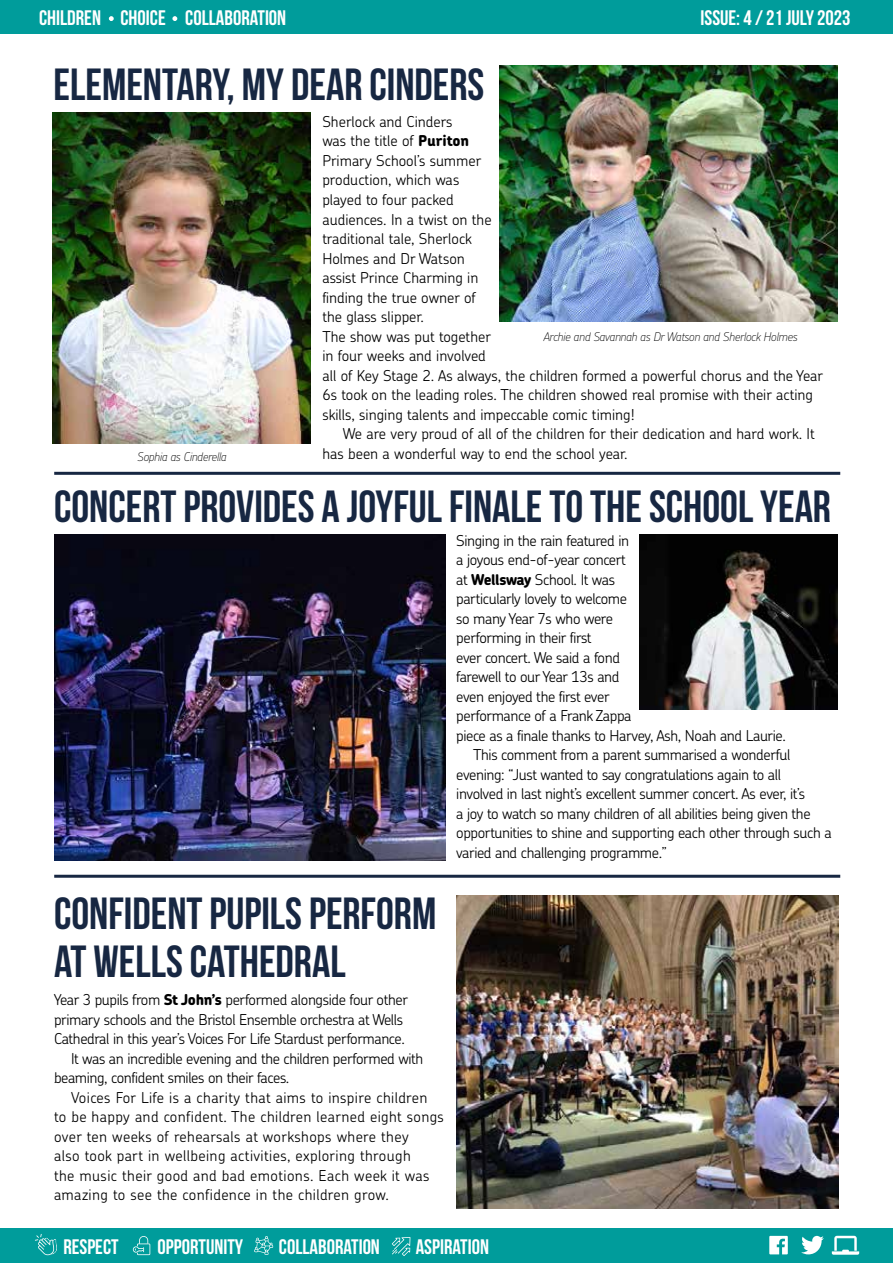
<style>
.page{position:relative;width:893px;height:1263px;background:#fff}
.page>*{position:absolute;margin:0;border:0;box-sizing:border-box;transform-origin:0 0}
.t1{font:45px/48px "Bebas Neue";color:#172742}
.t2{font:21px "Bebas Neue";color:#fff}
.t3{font:300 15px "Chevin Pro";letter-spacing:-.02em;color:#000}
.t4{font:300 15px/19.5px "Chevin Pro";color:#000}
.t5{font:300 15px "Chevin Pro";letter-spacing:.025em;color:#000}
.t6{font:italic 100 12px "Chevin Pro";letter-spacing:-.025em;color:#000}
.s1{font-weight:800}
</style>
<div class="page">
<div style="left:0;top:1229px;width:893px;height:34px;background:#009c9b"></div>
<svg style="left:35px;top:1234px;width:22px;height:21px"></svg>
<svg style="left:254px;top:1236px;width:19px;height:19px"></svg>
<svg style="left:133px;top:1236px;width:17px;height:19px"></svg>
<svg style="left:392px;top:1237px;width:18px;height:19px"></svg>
<div style="left:0;top:0;width:893px;height:34px;background:#009c9b"></div>
<svg style="left:109px;top:16px;width:5px;height:5px"></svg>
<svg style="left:172px;top:16px;width:5px;height:5px"></svg>
<svg style="left:769px;top:1236px;width:19px;height:18px"></svg>
<svg style="left:801px;top:1236px;width:23px;height:18px"></svg>
<svg style="left:832px;top:1236px;width:27px;height:19px"></svg>
<img style="left:54px;top:535px;width:392px;height:325px">
<img style="left:640px;top:535px;width:198px;height:175px">
<img style="left:457px;top:896px;width:382px;height:313px">
<img style="left:500px;top:65px;width:337px;height:257px">
<img style="left:53px;top:113px;width:257px;height:330px">
<hr style="left:54px;top:875px;width:786px;height:3px;background:#172742">
<hr style="left:54px;top:472px;width:786px;height:3px;background:#172742">
<h2 class="t2" style="left:39px;top:6px;width:249px">CHILDREN CHOICE COLLABORATION</h2>
<h2 class="t2" style="left:700px;top:6px;width:152px">ISSUE: 4 / 21 JULY 2023</h2>
<h1 class="t1" style="left:54px;top:59px;width:432px">ELEMENTARY, MY DEAR CINDERS</h1>
<p class="t6" style="left:137px;top:448px;width:91px">Sophia as Cinderella</p>
<p class="t4" style="left:322px;top:111px;width:502px">Sherlock and Cinders<br>was the title of <span class="s1">Puriton<br></span>Primary School’s summer<br>production, which was<br>played to four packed<br>audiences. In a twist on the<br>traditional tale, Sherlock<br>Holmes and Dr Watson<br>assist Prince Charming in<br>finding the true owner of<br>the glass slipper.<br>The show was put together<br>in four weeks and involved<br>all of Key Stage 2. As always, the children formed a powerful chorus and the Year<br>6s took on the leading roles. The children showed real promise with their acting skills, singing talents and impeccable comic timing!</p>
<p class="t4" style="left:322px;top:423px;width:494px;text-indent:21px">We are very proud of all of the children for their dedication and hard work. It has been a wonderful way to end the school year.</p>
<p class="t6" style="left:543px;top:328px;width:256px">Archie and Savannah as Dr Watson and Sherlock Holmes</p>
<h1 class="t1" style="left:54px;top:482px;width:779px">CONCERT PROVIDES A JOYFUL FINALE TO THE SCHOOL YEAR</h1>
<p class="t3" style="left:456px;top:530px;width:174px">Singing in the rain featured in</p>
<p class="t3" style="left:456px;top:550px;width:171px">a joyous end-of-year concert</p>
<p class="t3" style="left:456px;top:569px;width:160px">at <span class="s1">Wellsway</span> School. It was</p>
<p class="t3" style="left:456px;top:589px;width:172px">particularly lovely to welcome</p>
<p class="t3" style="left:456px;top:608px;width:158px">so many Year 7s who were</p>
<p class="t3" style="left:456px;top:628px;width:137px">performing in their first</p>
<p class="t3" style="left:456px;top:647px;width:165px">ever concert. We said a fond</p>
<p class="t3" style="left:456px;top:667px;width:165px">farewell to our Year 13s and</p>
<p class="t3" style="left:456px;top:686px;width:155px">even enjoyed the first ever</p>
<p class="t3" style="left:456px;top:706px;width:177px">performance of a Frank Zappa</p>
<p class="t3" style="left:456px;top:725px;width:331px">piece as a finale thanks to Harvey, Ash, Noah and Laurie.</p>
<p class="t3" style="left:473px;top:745px;width:319px">This comment from a parent summarised a wonderful</p>
<p class="t3" style="left:456px;top:764px;width:326px">evening: “Just wanted to say congratulations again to all</p>
<p class="t3" style="left:456px;top:784px;width:350px">involved in last night’s excellent summer concert. As ever, it’s</p>
<p class="t3" style="left:456px;top:803px;width:356px">a joy to watch so many children of all abilities being given the</p>
<p class="t3" style="left:456px;top:823px;width:377px">opportunities to shine and supporting each other through such a</p>
<p class="t3" style="left:456px;top:842px;width:212px">varied and challenging programme.”</p>
<h1 class="t1" style="left:54px;top:889px;width:384px">CONFIDENT PUPILS PERFORM<br>AT WELLS CATHEDRAL</h1>
<p class="t3" style="left:54px;top:990px;width:355px">Year 3 pupils from <span class="s1">St John’s</span> performed alongside four other</p>
<p class="t3" style="left:54px;top:1009px;width:351px">primary schools and the Bristol Ensemble orchestra at Wells</p>
<p class="t3" style="left:54px;top:1029px;width:352px">Cathedral in this year’s Voices For Life Stardust performance.</p>
<p class="t3" style="left:71px;top:1048px;width:354px">It was an incredible evening and the children performed with</p>
<p class="t3" style="left:54px;top:1068px;width:237px">beaming, confident smiles on their faces.</p>
<p class="t5" style="left:71px;top:1087px;width:358px">Voices For Life is a charity that aims to inspire children</p>
<p class="t5" style="left:54px;top:1107px;width:391px">to be happy and confident. The children learned eight songs</p>
<p class="t5" style="left:54px;top:1126px;width:356px">over ten weeks of rehearsals at workshops where they</p>
<p class="t5" style="left:54px;top:1146px;width:358px">also took part in wellbeing activities, exploring through</p>
<p class="t5" style="left:54px;top:1165px;width:377px">the music their good and bad emotions. Each week it was</p>
<p class="t5" style="left:54px;top:1185px;width:337px">amazing to see the confidence in the children grow.</p>
<h2 class="t2" style="left:63px;top:1235px;width:57px">RESPECT</h2>
<h2 class="t2" style="left:158px;top:1235px;width:87px">OPPORTUNITY</h2>
<h2 class="t2" style="left:279px;top:1235px;width:102px">COLLABORATION</h2>
<h2 class="t2" style="left:416px;top:1235px;width:75px">ASPIRATION</h2>
</div>
